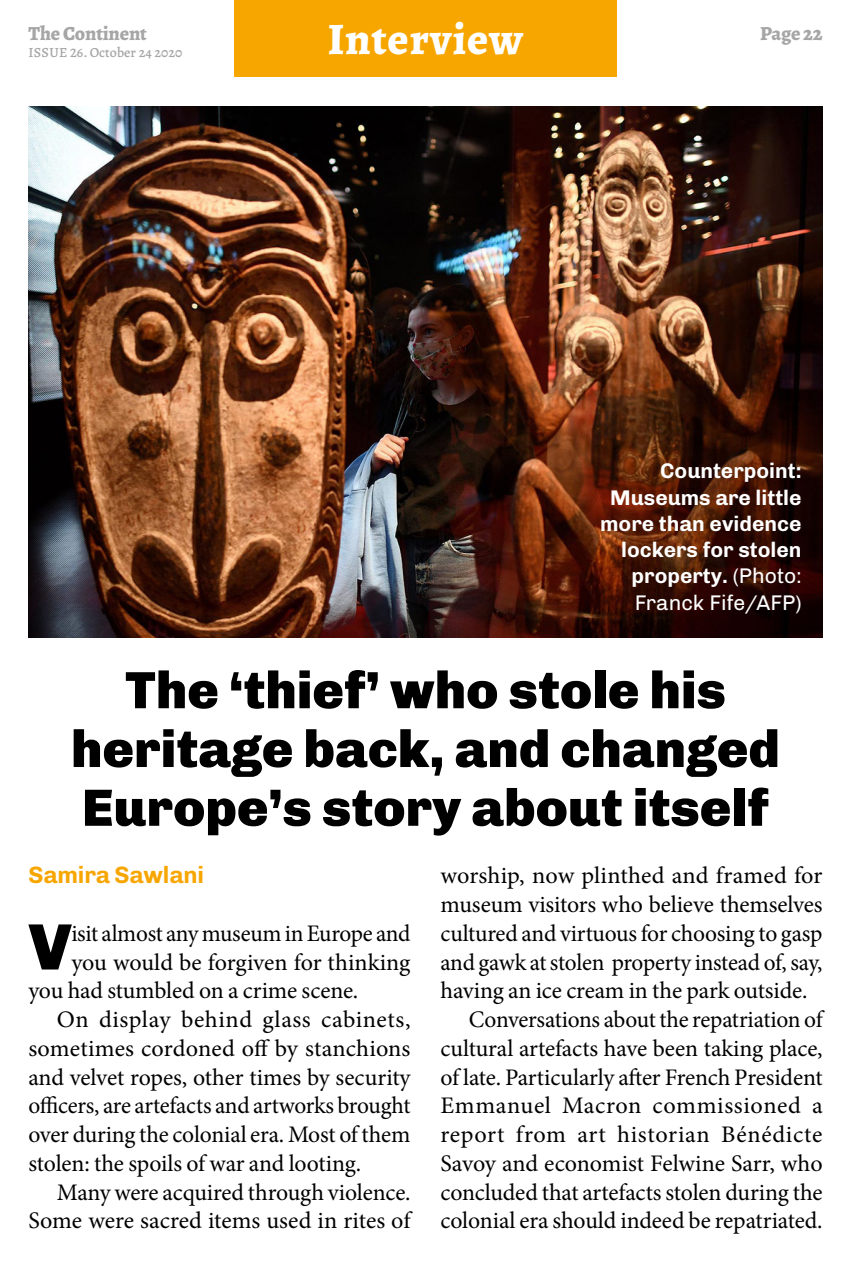
<style>
.page{position:relative;width:851px;height:1276px;background:#fff}
.page>*{position:absolute;margin:0;border:0;box-sizing:border-box;transform-origin:0 0}
.t1{font:900 65.75px "Chivo";color:#000}
.t2{font:900 52.5px/58.8px "Chivo";color:#000;text-align:center}
.t3{font:800 45px "Alegreya";letter-spacing:.02em;color:#fff}
.t4{font:23.75px/28.8px "Minion Pro";letter-spacing:-.005em;color:#000;text-align:justify}
.t5{font:700 23.75px "Chivo";letter-spacing:-.005em;color:#f7a600}
.t6{font:700 21.25px/26.2px "Chivo";color:#fff;text-align:right}
.t7{font:800 20px "Alegreya";letter-spacing:-.01em;color:#a6a6a6}
.t8{font:500 14px "Alegreya";color:#a6a6a6}
.s1{font-weight:400}
</style>
<div class="page">
<div style="left:234px;top:0;width:383px;height:76px;background:#f7a600"></div>
<img style="left:29px;top:107px;width:792px;height:531px">
<p class="t7" style="left:28px;top:19px;width:120px">The Continent</p>
<p class="t8" style="left:28px;top:44px;width:155px">ISSUE 26. October 24 2020</p>
<p class="t3" style="left:328px;top:6px;width:197px">Interview</p>
<p class="t7" style="left:760px;top:19px;width:64px">Page 22</p>
<p class="t6" style="left:600px;top:458px;width:203px">Counterpoint:<br>Museums are little more than evidence lockers for stolen property. <span class="s1">(Photo:<br>Franck Fife/AFP)</span></p>
<p class="t2" style="left:71px;top:661px;width:710px">The ‘thief’ who stole his heritage back, and changed<br>Europe’s story about itself</p>
<p class="t5" style="left:28px;top:861px;width:177px">Samira Sawlani</p>
<p class="t4" style="left:440px;top:861px;width:383px">worship, now plinthed and framed for museum visitors who believe themselves cultured and virtuous for choosing to gasp and gawk at stolen property instead of, say, having an ice cream in the park outside.</p>
<p class="t4" style="left:440px;top:1005px;width:383px;text-indent:28px">Conversations about the repatriation of cultural artefacts have been taking place, of late. Particularly after French President Emmanuel Macron commissioned a report from art historian Bénédicte Savoy and economist Felwine Sarr, who concluded that artefacts stolen during the colonial era should indeed be repatriated.</p>
<p class="t1" style="left:29px;top:908px;width:45px">V</p>
<p class="t4" style="left:71px;top:919px;width:341px">isit almost any museum in Europe and</p>
<p class="t4" style="left:71px;top:947px;width:341px">you would be forgiven for thinking</p>
<p class="t4" style="left:28px;top:976px;width:331px">you had stumbled on a crime scene.</p>
<p class="t4" style="left:28px;top:1005px;width:383px;text-indent:28px">On display behind glass cabinets, sometimes cordoned off by stanchions and velvet ropes, other times by security officers, are artefacts and artworks brought over during the colonial era. Most of them stolen: the spoils of war and looting.</p>
<p class="t4" style="left:28px;top:1177px;width:383px;text-align:right">Many were acquired through violence.<br>Some were sacred items used in rites of</p>
</div>
